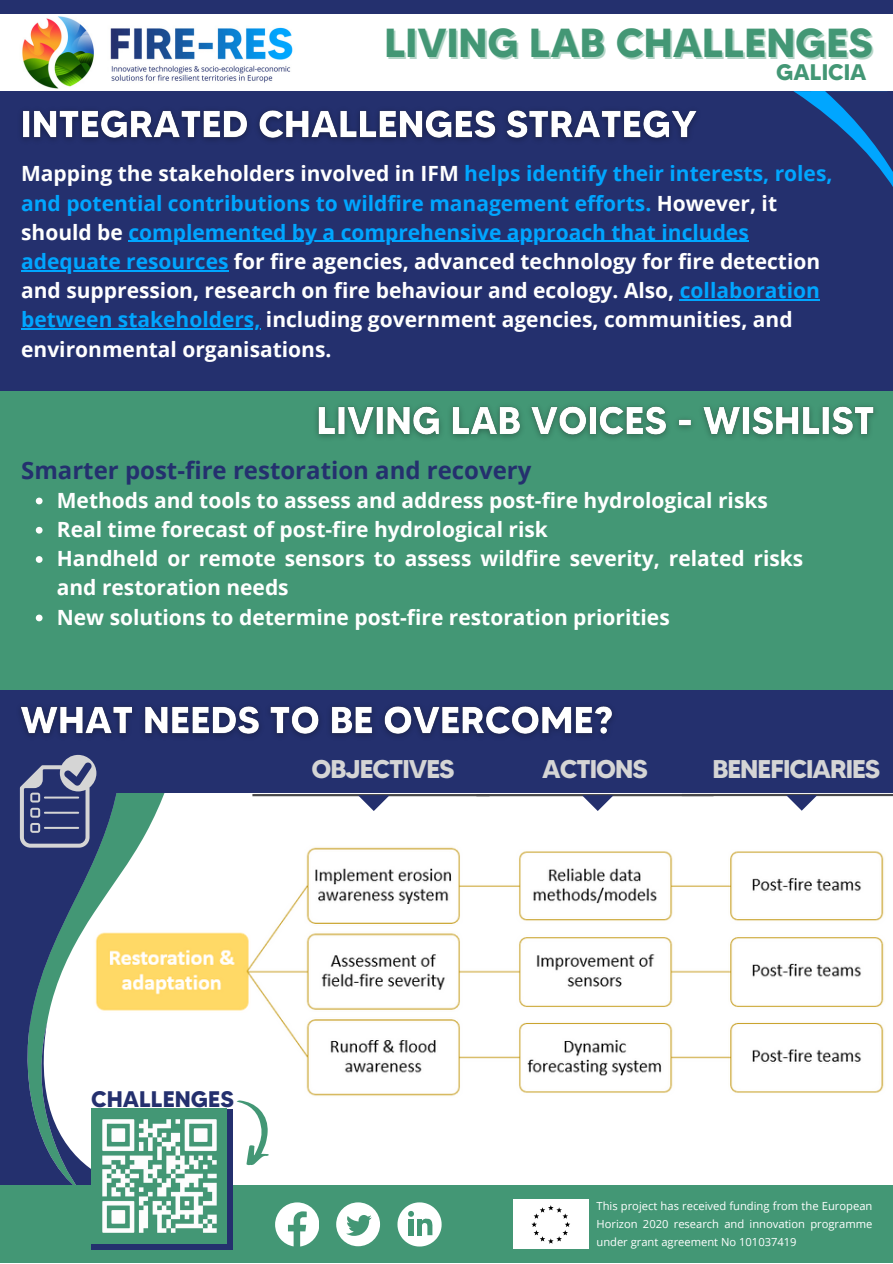
<style>
.page{position:relative;width:893px;height:1264px;background:#fff}
.page>*{position:absolute;margin:0;border:0;box-sizing:border-box;transform-origin:0 0}
.t1{font:700 40.5px "MADETOMMY";color:#439775}
.t2{font:700 25.65px "MADETOMMY";letter-spacing:-.04em;color:#d5d5d5}
.t3{font:700 24px "Open Sans";color:#24306e}
.t4{font:700 22.5px "MADETOMMY";color:#24306e}
.t5{font:700 22.5px "MADETOMMY";color:#439775}
.t6{font:700 21px/29.2px "Open Sans";color:#fff}
.t7{font:11.1px/17.7px "Open Sans";color:#fff;text-align:justify}
.s1{color:#00a6ff}
</style>
<div class="page">
<div style="left:0;top:0;width:892px;height:1262px;background:#24306e"></div>
<div style="left:6px;top:741px;width:886px;height:521px;background:#fff"></div>
<img style="left:168px;top:847px;width:716px;height:249px">
<div style="left:0;top:392px;width:892px;height:298px;background:#439775"></div>
<svg style="left:793px;top:91px;width:99px;height:94px"></svg>
<div style="left:0;top:14px;width:892px;height:77px;background:#fff"></div>
<img style="left:22px;top:16px;width:271px;height:73px">
<svg style="left:36px;top:497px;width:7px;height:7px"></svg>
<svg style="left:36px;top:527px;width:7px;height:6px"></svg>
<svg style="left:36px;top:556px;width:7px;height:7px"></svg>
<svg style="left:36px;top:614px;width:7px;height:7px"></svg>
<svg style="left:135px;top:792px;width:33px;height:219px"></svg>
<div style="left:6px;top:792px;width:14px;height:393px;background:#24306e"></div>
<div style="left:0;top:1185px;width:892px;height:77px;background:#439775"></div>
<svg style="left:275px;top:1202px;width:44px;height:44px"></svg>
<svg style="left:336px;top:1202px;width:44px;height:44px"></svg>
<svg style="left:397px;top:1202px;width:44px;height:44px"></svg>
<div style="left:513px;top:1199px;width:75px;height:49px;background:#fff"></div>
<svg style="left:531px;top:1205px;width:39px;height:38px"></svg>
<div style="left:0;top:689px;width:892px;height:103px;background:#24306e"></div>
<hr style="left:682px;top:794px;width:210px;height:2px;background:#48484a">
<svg style="left:786px;top:795px;width:31px;height:15px"></svg>
<hr style="left:252px;top:794px;width:237px;height:2px;background:#48484a">
<svg style="left:358px;top:795px;width:31px;height:16px"></svg>
<hr style="left:476px;top:794px;width:237px;height:2px;background:#48484a">
<svg style="left:582px;top:795px;width:31px;height:16px"></svg>
<svg style="left:20px;top:755px;width:115px;height:430px"></svg>
<img style="left:316px;top:406px;width:559px;height:32px">
<img style="left:21px;top:110px;width:676px;height:31px">
<hr style="left:128px;top:241px;width:620px;height:1px;background:#00a6ff">
<hr style="left:21px;top:270px;width:207px;height:1px;background:#00a6ff">
<hr style="left:679px;top:299px;width:140px;height:1px;background:#00a6ff">
<hr style="left:21px;top:328px;width:239px;height:2px;background:#00a6ff">
<img style="left:21px;top:706px;width:592px;height:31px">
<svg style="left:237px;top:1100px;width:32px;height:65px"></svg>
<div style="left:91px;top:1108px;width:142px;height:140px;background:linear-gradient(to right,#24306e,#24306e)"></div>
<img style="left:91px;top:1108px;width:135px;height:135px">
<p class="t1" style="left:384px;top:18px;width:489px">LIVING LAB CHALLENGES</p>
<p class="t5" style="left:776px;top:59px;width:92px">GALICIA</p>
<p class="t6" style="left:21px;top:158px;width:812px">Mapping the stakeholders involved in IFM <span class="s1">helps identify their interests, roles, and potential contributions to wildfire management efforts.</span> However, it should be <span class="s1">complemented by a comprehensive approach that includes adequate resources</span> for fire agencies, advanced technology for fire detection and suppression, research on fire behaviour and ecology. Also, <span class="s1">collaboration between stakeholders,</span> including government agencies, communities, and environmental organisations.</p>
<p class="t3" style="left:21px;top:453px;width:512px">Smarter post-fire restoration and recovery</p>
<p class="t6" style="left:57px;top:485px;width:712px">Methods and tools to assess and address post-fire hydrological risks</p>
<p class="t6" style="left:57px;top:514px;width:492px">Real time forecast of post-fire hydrological risk</p>
<p class="t6" style="left:57px;top:543px;width:748px">Handheld or remote sensors to assess wildfire severity, related risks and restoration needs</p>
<p class="t6" style="left:57px;top:602px;width:614px">New solutions to determine post-fire restoration priorities</p>
<p class="t2" style="left:311px;top:753px;width:144px">OBJECTIVES</p>
<p class="t2" style="left:542px;top:753px;width:107px">ACTIONS</p>
<p class="t2" style="left:712px;top:753px;width:169px">BENEFICIARIES</p>
<p class="t4" style="left:91px;top:1084px;width:144px">CHALLENGES</p>
<p class="t7" style="left:596px;top:1197px;width:277px">This project has received funding from the European Horizon 2020 research and innovation programme under grant agreement No 101037419</p>
</div>
